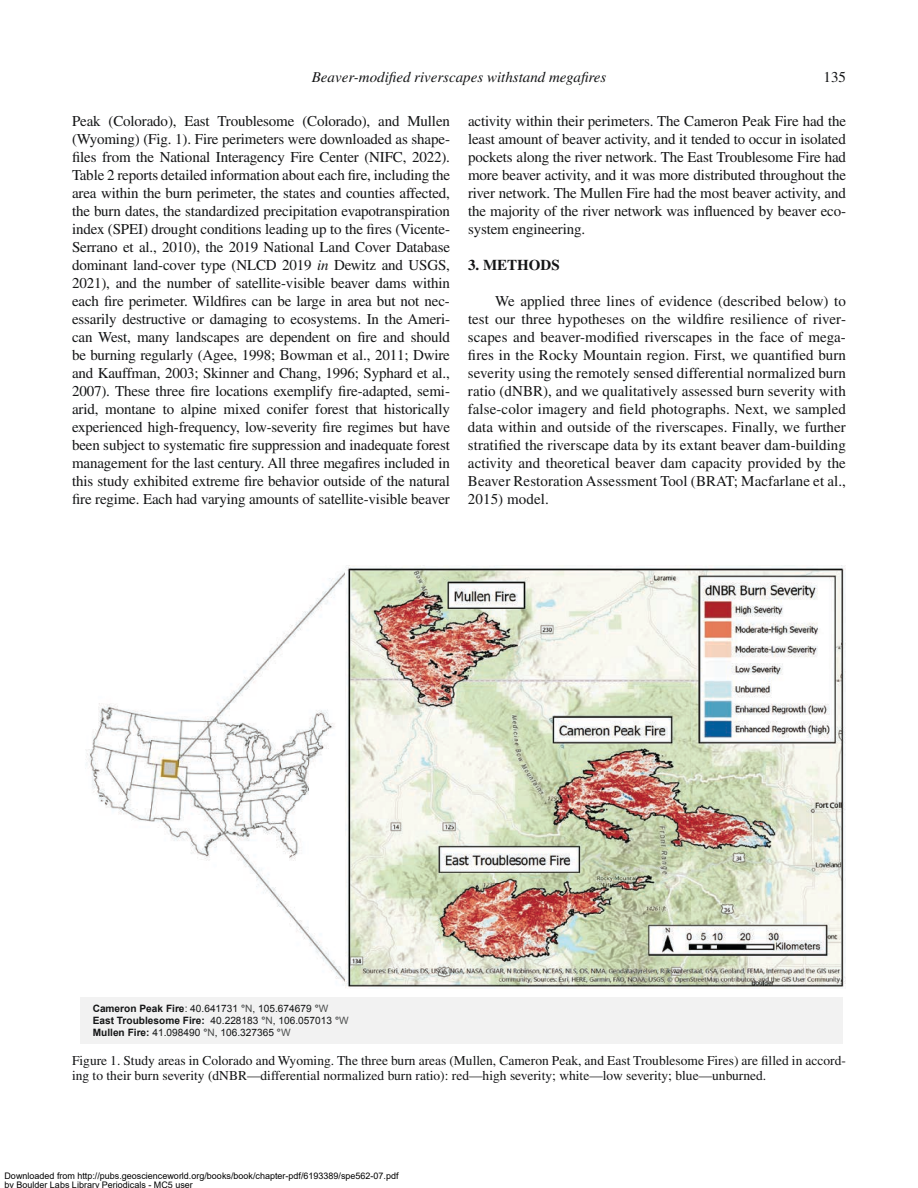
<style>
.page{position:relative;width:918px;height:1188px;background:#fff}
.page>*{position:absolute;margin:0;border:0;box-sizing:border-box;transform-origin:0 0}
.t1{font:15px/18px "Times LT Std";letter-spacing:-.01em;color:#141516;text-align:justify}
.t2{font:italic 15px "Times LT Std";color:#141516}
.t3{font:700 15px "Times LT Std";color:#141516}
.t4{font:13.5px/15px "Times LT Std";color:#141516}
.t5{font:10.2px/12.1px "Arial";color:#141516}
.t6{font:9px/9px "Arial";color:#000}
.s1{font-style:italic}
.s2{font-weight:700}
.s3{font-weight:700;color:#4a4c4c}
.s4{color:#4a4c4c}
</style>
<div class="page">
<img style="left:86px;top:566px;width:760px;height:423px">
<div style="left:81px;top:997px;width:762px;height:47px;background:#f2f2f2"></div>
<p class="t2" style="left:312px;top:69px;width:296px">Beaver-modified riverscapes withstand megafires</p>
<p class="t1" style="left:824px;top:68px;width:24px">135</p>
<p class="t1" style="left:72px;top:112px;width:380px">Peak (Colorado), East Troublesome (Colorado), and Mullen (Wyoming) (Fig. 1). Fire perimeters were downloaded as shape&shy;files from the National Interagency Fire Center (NIFC, 2022).<br>Table 2 reports detailed information about each fire, including the area within the burn perimeter, the states and counties affected, the burn dates, the standardized precipitation evapotranspiration index (SPEI) drought conditions leading up to the fires (Vicente-Serrano et al., 2010), the 2019 National Land Cover Database dominant land-cover type (NLCD 2019 <span class="s1">in</span> Dewitz and USGS, 2021), and the number of satellite-visible beaver dams within each fire perimeter. Wildfires can be large in area but not nec&shy;essarily destructive or damaging to ecosystems. In the Ameri&shy;can West, many landscapes are dependent on fire and should be burning regularly (Agee, 1998; Bowman et al., 2011; Dwire and Kauffman, 2003; Skinner and Chang, 1996; Syphard et al., 2007). These three fire locations exemplify fire-adapted, semi&shy;arid, montane to alpine mixed conifer forest that historically experienced high-frequency, low-severity fire regimes but have been subject to systematic fire suppression and inadequate forest management for the last century. All three megafires included in this study exhibited extreme fire behavior outside of the natural fire regime. Each had varying amounts of satellite-visible beaver</p>
<p class="t1" style="left:468px;top:112px;width:380px">activity within their perimeters. The Cameron Peak Fire had the least amount of beaver activity, and it tended to occur in isolated pockets along the river network. The East Troublesome Fire had more beaver activity, and it was more distributed throughout the river network. The Mullen Fire had the most beaver activity, and the majority of the river network was influenced by beaver eco&shy;system engineering.</p>
<p class="t3" style="left:468px;top:256px;width:93px">3. METHODS</p>
<p class="t1" style="left:468px;top:292px;width:380px;text-indent:27px">We applied three lines of evidence (described below) to test our three hypotheses on the wildfire resilience of river&shy;scapes and beaver-modified riverscapes in the face of mega&shy;fires in the Rocky Mountain region. First, we quantified burn severity using the remotely sensed differential normalized burn ratio (dNBR), and we qualitatively assessed burn severity with false-color imagery and field photographs. Next, we sampled data within and outside of the riverscapes. Finally, we further stratified the riverscape data by its extant beaver dam-building activity and theoretical beaver dam capacity provided by the Beaver Restoration Assessment Tool (BRAT; Macfarlane et al., 2015) model.</p>
<p class="t5" style="left:93px;top:1002px;width:257px"><span class="s2">Cameron Peak Fire</span>: 40.641731 <span class="s3">°</span><span class="s4">N</span>, 105.674679 <span class="s3">°</span><span class="s4">W<br></span><span class="s2">East Troublesome Fire:</span> 40.228183 <span class="s3">°</span><span class="s4">N</span>, 106.057013 <span class="s3">°</span><span class="s4">W<br></span><span class="s2">Mullen Fire:</span> 41.098490 <span class="s3">°</span><span class="s4">N</span>, 106.327365 <span class="s3">°</span><span class="s4">W</span></p>
<p class="t4" style="left:72px;top:1053px;width:776px">Figure 1. Study areas in Colorado and Wyoming. The three burn areas (Mullen, Cameron Peak, and East Troublesome Fires) are filled in accord&shy;ing to their burn severity (dNBR—differential normalized burn ratio): red—high severity; white—low severity; blue—unburned.</p>
<p class="t6" style="left:4px;top:1172px;width:396px">Downloaded from http://pubs.geoscienceworld.org/books/book/chapter-pdf/6193389/spe562-07.pdf by Boulder Labs Library Periodicals - MC5 user</p>
</div>
